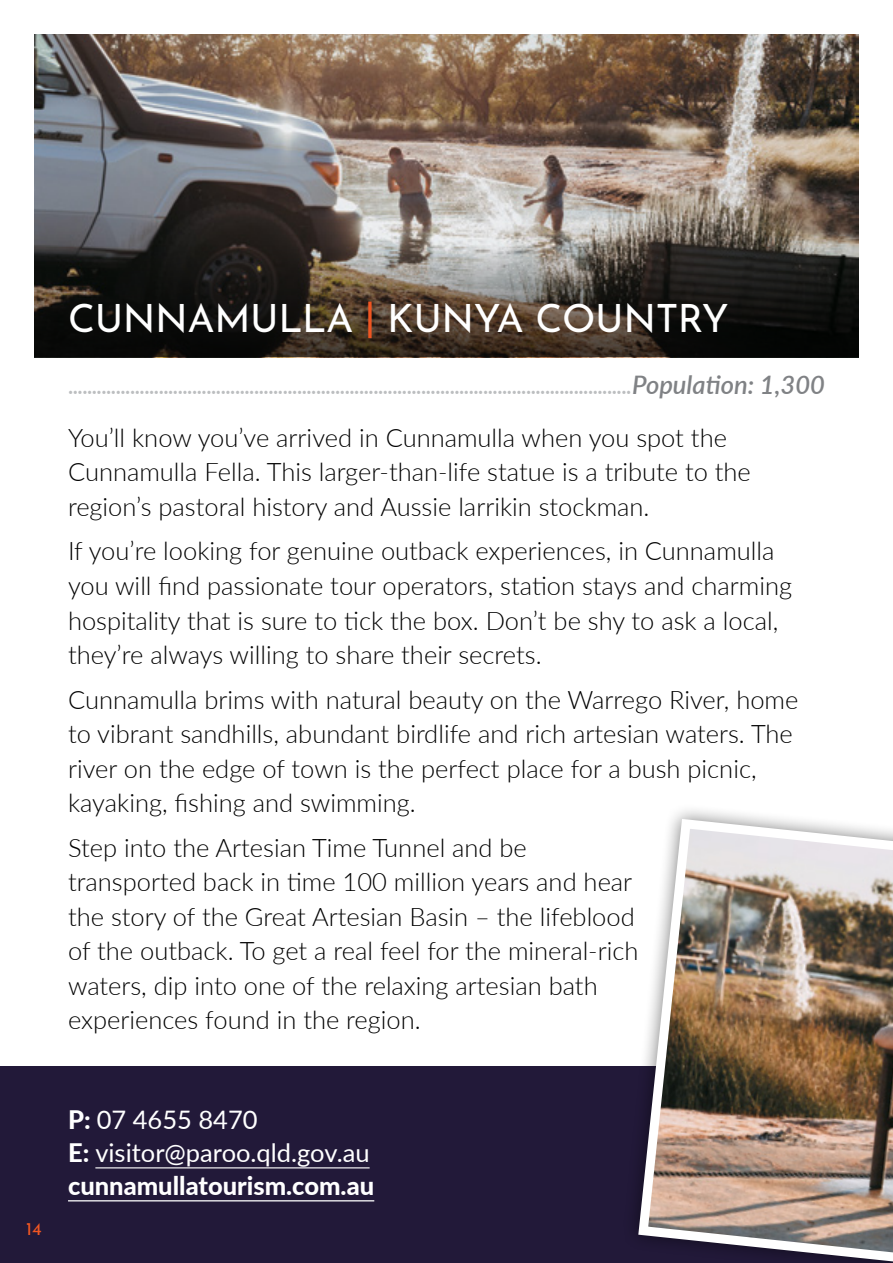
<style>
.page{position:relative;width:893px;height:1263px;background:#fff}
.page>*{position:absolute;margin:0;border:0;box-sizing:border-box;transform-origin:0 0}
.t1{font:39px "Josefin Sans";letter-spacing:-.01em;color:#fff}
.t2{font:30px "Josefin Sans";color:#bcbec0}
.t3{font:300 25.5px/34.5px "Lato";color:#000}
.t4{font:25.5px/33px "Lato";color:#fff}
.t5{font:18px "Josefin Sans";color:#f05622}
.s1{color:#f05622}
.s2{font-family:"Lato";font-weight:600;font-style:italic;font-size:25.5px;color:#808285}
.s3{font-weight:800}
</style>
<div class="page">
<img style="left:34px;top:34px;width:825px;height:210px">
<div style="left:0;top:1067px;width:893px;height:196px;background:#221939"></div>
<svg style="left:34px;top:244px;width:825px;height:113px;background:#36312b"></svg>
<div style="left:622px;top:803px;width:271px;height:460px;background:#000;opacity:.5"></div>
<img style="left:633px;top:814px;width:260px;height:449px">
<hr style="left:95px;top:1167px;width:275px;height:1px;background:#fff">
<hr style="left:68px;top:1200px;width:306px;height:1px;background:#fff">
<h1 class="t1" style="left:68px;top:286px;width:662px">CUNNAMULLA <span class="s1">|</span> KUNYA COUNTRY</h1>
<p class="t2" style="left:68px;top:358px;width:758px">......................................................................................................................<span class="s2">Population: 1,300</span></p>
<p class="t3" style="left:68px;top:419px;width:684px">You’ll know you’ve arrived in Cunnamulla when you spot the<br>Cunnamulla Fella. This larger-than-life statue is a tribute to the region’s pastoral history and Aussie larrikin stockman.</p>
<p class="t3" style="left:68px;top:533px;width:725px">If you’re looking for genuine outback experiences, in Cunnamulla you will find passionate tour operators, station stays and charming hospitality that is sure to tick the box. Don’t be shy to ask a local, they’re always willing to share their secrets.</p>
<p class="t3" style="left:68px;top:681px;width:732px">Cunnamulla brims with natural beauty on the Warrego River, home to vibrant sandhills, abundant birdlife and rich artesian waters. The river on the edge of town is the perfect place for a bush picnic, kayaking, fishing and swimming.</p>
<p class="t3" style="left:68px;top:829px;width:572px">Step into the Artesian Time Tunnel and be transported back in time 100 million years and hear the story of the Great Artesian Basin – the lifeblood of the outback. To get a real feel for the mineral-rich waters, dip into one of the relaxing artesian bath experiences found in the region.</p>
<p class="t5" style="left:26px;top:1214px;width:17px">14</p>
<p class="t4" style="left:68px;top:1102px;width:308px"><span class="s3">P:</span> 07 4655 8470<br><span class="s3">E:</span> visitor@paroo.qld.gov.au <span class="s3">cunnamullatourism.com.au</span></p>
</div>
